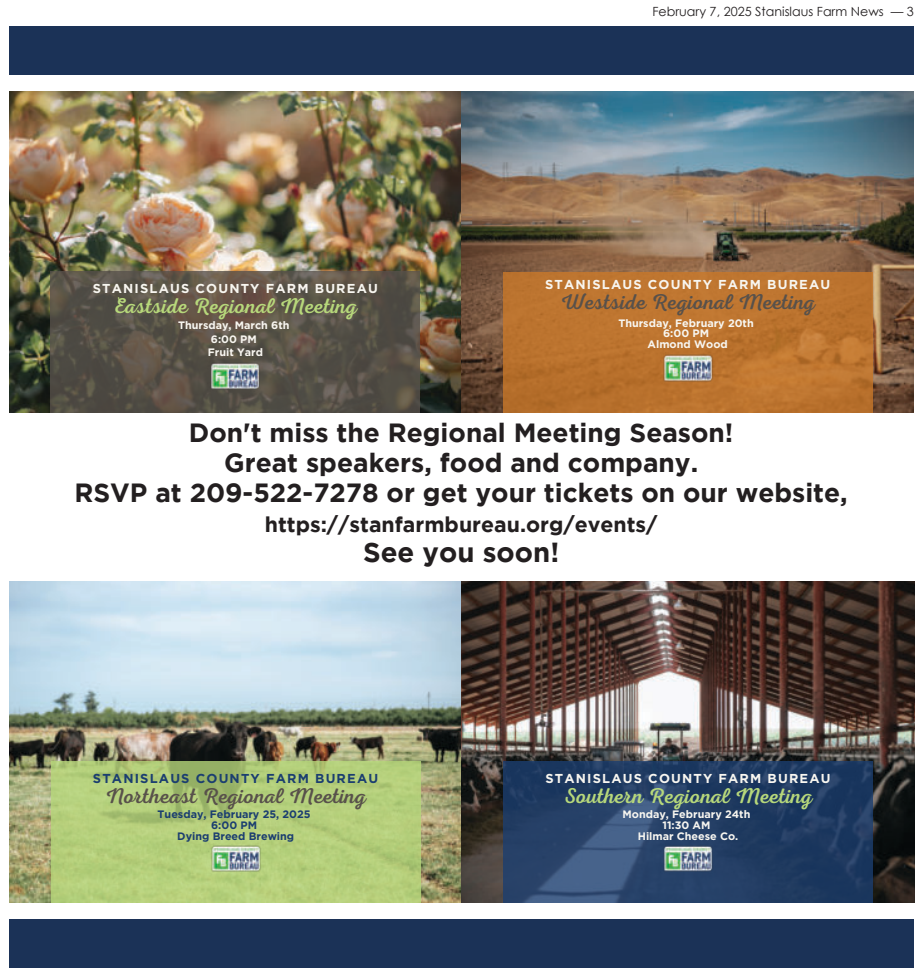
<style>
.page{position:relative;width:923px;height:977px;background:#fff}
.page>*{position:absolute;margin:0;border:0;box-sizing:border-box;transform-origin:0 0}
.t1{font:700 27.5px "Gotham";color:#231f20}
.t2{font:700 26.25px/30px "Gotham";color:#231f20;text-align:center}
.t3{font:21.62px "Nexa Script";color:#58514b}
.t4{font:21.62px "Nexa Script";color:#b7d87b}
.t5{font:21.5px "Nexa Script";color:#b7d87b}
.t6{font:700 21.25px "Gotham";color:#231f20}
.t7{font:700 13px "Gotham";letter-spacing:.09em;color:#f8f6f0}
.t8{font:700 13px "Gotham";letter-spacing:.09em;color:#1b3e70}
.t9{font:12.62px "Century Gothic";color:#231f20}
.t10{font:700 10.75px/10.5px "Gotham";color:#f8f6f0;text-align:center}
.t11{font:700 10.75px/10.5px "Gotham";color:#1b3e70;text-align:center}
</style>
<div class="page">
<img style="left:9px;top:92px;width:452px;height:321px">
<svg style="left:51px;top:272px;width:369px;height:141px;background:#595247"></svg>
<img style="left:208px;top:361px;width:55px;height:30px">
<img style="left:9px;top:581px;width:452px;height:321px">
<svg style="left:51px;top:761px;width:369px;height:141px;background:#b2cc79"></svg>
<img style="left:208px;top:843px;width:55px;height:30px">
<img style="left:461px;top:581px;width:453px;height:321px">
<svg style="left:503px;top:761px;width:369px;height:141px;background:#254067"></svg>
<img style="left:660px;top:843px;width:55px;height:30px">
<img style="left:461px;top:92px;width:452px;height:321px">
<div style="left:503px;top:272px;width:369px;height:141px;background:#bc742f"></div>
<img style="left:660px;top:354px;width:55px;height:28px">
<div style="left:9px;top:26px;width:905px;height:48px;background:#1b3257"></div>
<div style="left:9px;top:919px;width:904px;height:49px;background:#1b3257"></div>
<p class="t7" style="left:93px;top:283px;width:286px">STANISLAUS COUNTY FARM BUREAU</p>
<p class="t10" style="left:178px;top:319px;width:113px;line-height:13.8px">Thursday, March 6th<br>6:00 PM<br>Fruit Yard</p>
<h3 class="t5" style="left:113px;top:293px;width:245px">Eastside Regional Meeting</h3>
<p class="t9" style="left:652px;top:6px;width:263px">February 7, 2025 Stanislaus Farm News — 3</p>
<p class="t7" style="left:545px;top:280px;width:287px">STANISLAUS COUNTY FARM BUREAU</p>
<p class="t10" style="left:618px;top:318px;width:137px">Thursday, February 20th<br>6:00 PM<br>Almond Wood</p>
<h3 class="t3" style="left:560px;top:289px;width:257px">Westside Regional Meeting</h3>
<h2 class="t2" style="left:74px;top:417px;width:774px">Don't miss the Regional Meeting Season!<br>Great speakers, food and company.<br>RSVP at 209-522-7278 or get your tickets on our website,</h2>
<h3 class="t6" style="left:265px;top:512px;width:394px">https://stanfarmbureau.org/events/</h3>
<h1 class="t1" style="left:363px;top:536px;width:198px">See you soon!</h1>
<p class="t8" style="left:93px;top:773px;width:287px">STANISLAUS COUNTY FARM BUREAU</p>
<p class="t11" style="left:158px;top:810px;width:154px">Tuesday, February 25, 2025<br>6:00 PM<br>Dying Breed Brewing</p>
<h3 class="t3" style="left:105px;top:782px;width:262px">Northeast Regional Meeting</h3>
<p class="t7" style="left:545px;top:773px;width:287px">STANISLAUS COUNTY FARM BUREAU</p>
<p class="t10" style="left:622px;top:810px;width:129px">Monday, February 24th<br>11:30 AM<br>Hilmar Cheese Co.</p>
<h3 class="t4" style="left:563px;top:782px;width:250px">Southern Regional Meeting</h3>
</div>
